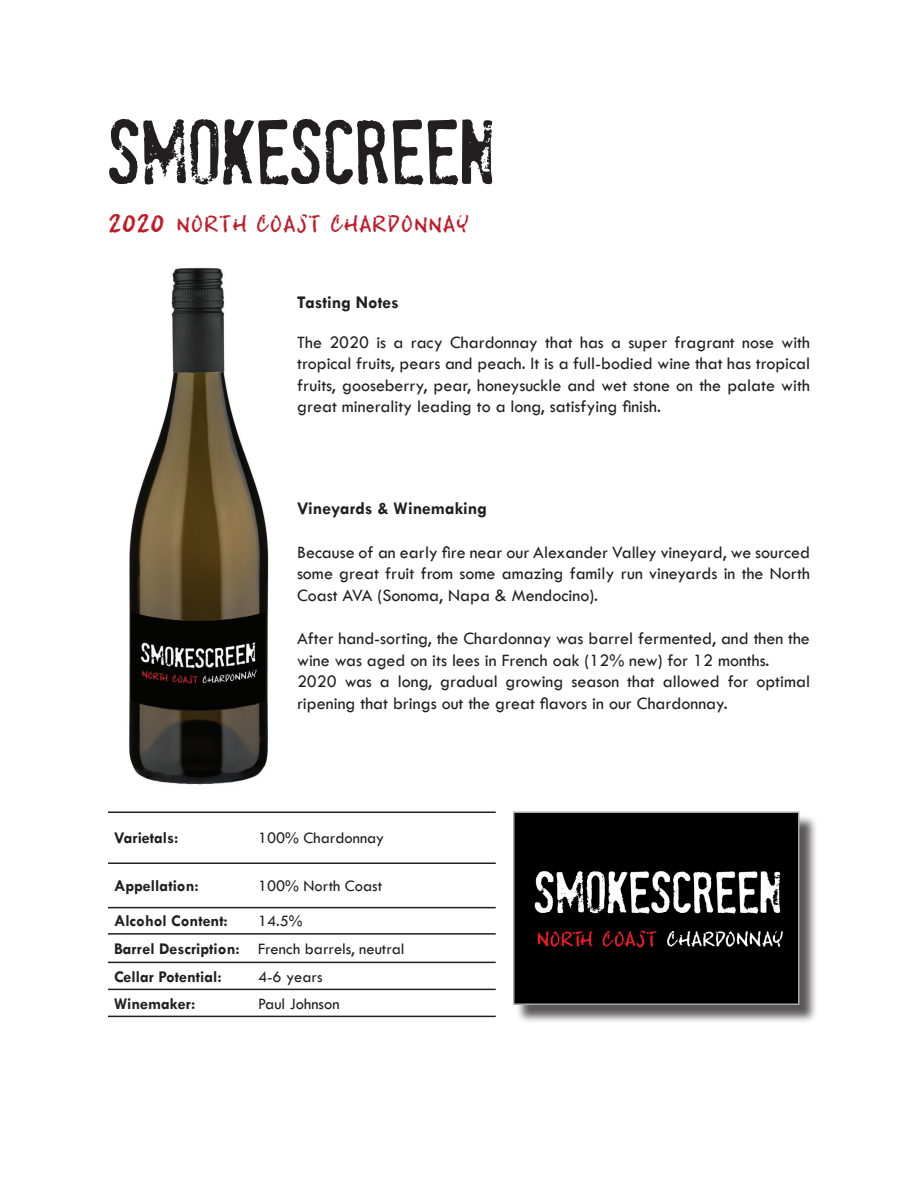
<style>
.page{position:relative;width:918px;height:1188px;background:#fff}
.page>*{position:absolute;margin:0;border:0;box-sizing:border-box;transform-origin:0 0}
.t1{font:79.5px "Stam Pete";color:#231f20}
.t2{font:27px "Crossword Bill";color:#be1d2c}
.t3{font:18px/21.6px "Tw Cen";color:#231f20;text-align:justify}
.t4{font:700 18px "Tw Cen";color:#231f20}
.t5{font:700 16.5px "Tw Cen";color:#231f20}
.t6{font:16.5px "Tw Cen";color:#231f20}
.s1{font-size:36px}
</style>
<div class="page">
<img style="left:129px;top:267px;width:140px;height:518px">
<hr style="left:108px;top:812px;width:144px;height:1px;background:#231f20">
<hr style="left:252px;top:812px;width:244px;height:1px;background:#231f20">
<hr style="left:108px;top:862px;width:144px;height:2px;background:#231f20">
<hr style="left:252px;top:862px;width:244px;height:2px;background:#231f20">
<hr style="left:108px;top:907px;width:144px;height:1px;background:#231f20">
<hr style="left:252px;top:907px;width:244px;height:1px;background:#231f20">
<hr style="left:108px;top:933px;width:144px;height:2px;background:#231f20">
<hr style="left:252px;top:933px;width:244px;height:2px;background:#231f20">
<hr style="left:108px;top:962px;width:144px;height:1px;background:#231f20">
<hr style="left:252px;top:962px;width:244px;height:1px;background:#231f20">
<hr style="left:108px;top:989px;width:144px;height:1px;background:#231f20">
<hr style="left:252px;top:989px;width:244px;height:1px;background:#231f20">
<hr style="left:108px;top:1016px;width:144px;height:1px;background:#231f20">
<hr style="left:252px;top:1016px;width:244px;height:1px;background:#231f20">
<div style="left:515px;top:814px;width:303px;height:210px;background:#231f20;opacity:.75"></div>
<img style="left:516px;top:815px;width:281px;height:187px">
<div style="left:513px;top:812px;width:287px;height:193px;border:2px solid #a8a9ad"></div>
<p class="t1" style="left:108px;top:89px;width:389px">SMOKESCREEN</p>
<p class="t2" style="left:108px;top:203px;width:363px"><span class="s1">2020</span> NORTH COAST CHARDONNAY</p>
<p class="t4" style="left:297px;top:291px;width:103px">Tasting Notes</p>
<p class="t3" style="left:297px;top:331px;width:514px">The 2020 is a racy Chardonnay that has a super fragrant nose with tropical fruits, pears and peach. It is a full-bodied wine that has tropical fruits, gooseberry, pear, honeysuckle and wet stone on the palate with great minerality leading to a long, satisfying finish.</p>
<p class="t4" style="left:297px;top:498px;width:192px">Vineyards &amp; Winemaking</p>
<p class="t3" style="left:297px;top:541px;width:515px">Because of an early fire near our Alexander Valley vineyard, we sourced some great fruit from some amazing family run vineyards in the North Coast AVA (Sonoma, Napa &amp; Mendocino).</p>
<p class="t3" style="left:297px;top:627px;width:514px">After hand-sorting, the Chardonnay was barrel fermented, and then the wine was aged on its lees in French oak (12% new) for 12 months.</p>
<p class="t3" style="left:297px;top:671px;width:515px">2020 was a long, gradual growing season that allowed for optimal ripening that brings out the great flavors in our Chardonnay.</p>
<p class="t5" style="left:114px;top:828px;width:66px">Varietals:</p>
<p class="t6" style="left:258px;top:828px;width:128px">100% Chardonnay</p>
<p class="t5" style="left:114px;top:876px;width:86px">Appellation:</p>
<p class="t6" style="left:258px;top:876px;width:126px">100% North Coast</p>
<p class="t5" style="left:114px;top:911px;width:115px">Alcohol Content:</p>
<p class="t6" style="left:258px;top:911px;width:46px">14.5%</p>
<p class="t5" style="left:114px;top:939px;width:127px">Barrel Description:</p>
<p class="t6" style="left:258px;top:939px;width:148px">French barrels, neutral</p>
<p class="t5" style="left:114px;top:966px;width:109px">Cellar Potential:</p>
<p class="t6" style="left:258px;top:966px;width:66px">4-6 years</p>
<p class="t5" style="left:114px;top:993px;width:83px">Winemaker:</p>
<p class="t6" style="left:258px;top:993px;width:83px">Paul Johnson</p>
</div>
